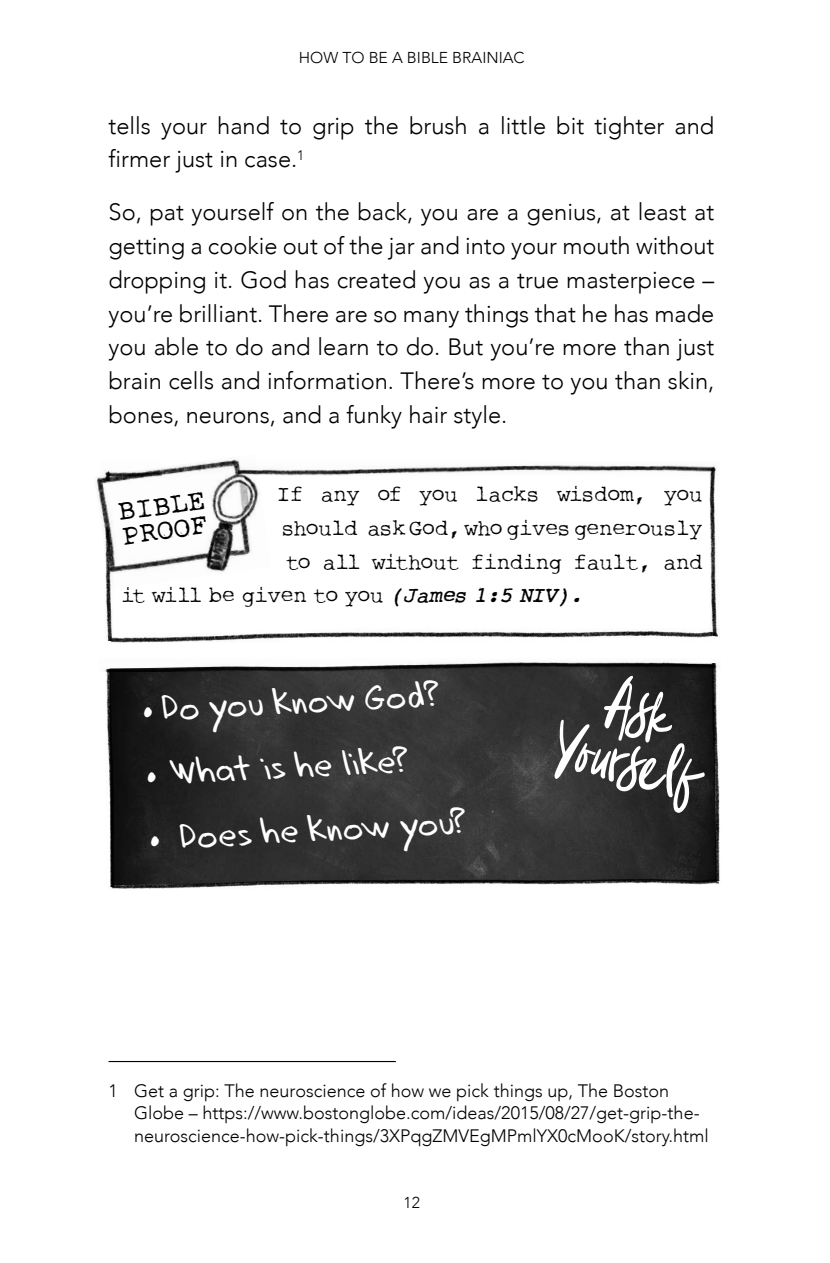
<style>
.page{position:relative;width:830px;height:1263px;background:#fff}
.page>*{position:absolute;margin:0;border:0;box-sizing:border-box;transform-origin:0 0}
._10P_Page_Footer{font:65.92px/54px "Aescudos";color:#fff;text-align:center}
.Ask_Yourself_Bullets{font:36px "Dadhand";color:#fff}
.t1{font:29.25px/24.8px "Rough Typewriter";color:#000}
.CFP_Body_Text_First_Para{font:300 23.62px/33.8px "Avenir";color:#000}
.Bible_Proof{font:22.5px "Rough Typewriter";letter-spacing:-.025em;color:#000}
.CFP_Footnotes{font:300 18px/22.5px "Avenir";color:#000}
.t2{font:300 15.75px "Avenir";color:#000}
.s1{font-weight:700;font-style:italic}
.s2{font-family:"Aescudos"}
</style>
<div class="page">
<hr style="left:108px;top:1061px;width:287px;height:1px;background:#000">
<img style="left:118px;top:672px;width:590px;height:203px">
<img style="left:708px;top:672px;width:12px;height:203px">
<img style="left:106px;top:672px;width:12px;height:203px">
<img style="left:110px;top:875px;width:610px;height:14px">
<img style="left:105px;top:661px;width:614px;height:11px">
<img style="left:709px;top:475px;width:8px;height:153px">
<img style="left:96px;top:459px;width:163px;height:113px">
<img style="left:238px;top:461px;width:479px;height:14px">
<img style="left:103px;top:527px;width:14px;height:101px">
<img style="left:103px;top:479px;width:14px;height:2px">
<img style="left:99px;top:461px;width:63px;height:18px">
<img style="left:107px;top:628px;width:612px;height:15px">
<p class="t2" style="left:299px;top:48px;width:227px">HOW TO BE A BIBLE BRAINIAC</p>
<p class="CFP_Body_Text_First_Para" style="left:108px;top:109px;width:607px">tells your hand to grip the brush a little bit tighter and firmer just in case.<sup>1</sup></p>
<p class="CFP_Body_Text_First_Para" style="left:108px;top:195px;width:607px;text-align:justify">So, pat yourself on the back, you are a genius, at least at getting a cookie out of the jar and into your mouth without dropping it. God has created you as a true masterpiece – you’re brilliant. There are so many things that he has made you able to do and learn to do. But you’re more than just brain cells and information. There’s more to you than skin, bones, neurons, and a funky hair style.</p>
<p class="Bible_Proof" style="left:276px;top:481px;width:427px">If any of you lacks wisdom, you</p>
<p class="Bible_Proof" style="left:281px;top:515px;width:422px">should ask God, who gives generously</p>
<p class="Bible_Proof" style="left:285px;top:549px;width:418px">to all without finding fault, and</p>
<p class="Bible_Proof" style="left:121px;top:582px;width:463px">it will be given to you <span class="s1">(James 1:5 NIV).</span></p>
<p class="t1" style="left:117px;top:501px;width:89px;rotate:-8deg">BIBLE<br>PROOF</p>
<p class="Ask_Yourself_Bullets" style="left:140px;top:687px;width:298px;rotate:-3deg"><span class="s2">•</span> Do you know God?</p>
<p class="Ask_Yourself_Bullets" style="left:144px;top:751px;width:263px;rotate:-3deg"><span class="s2">•</span> What is he like?</p>
<p class="Ask_Yourself_Bullets" style="left:147px;top:816px;width:318px;rotate:-3deg"><span class="s2">•</span> Does he know you?</p>
<p class="_10P_Page_Footer" style="left:570px;top:671px;width:148px;rotate:10deg">Ask<br>Yourself</p>
<p class="CFP_Footnotes" style="left:134px;top:1079px;width:576px;text-indent:-26px">1 Get a grip: The neuroscience of how we pick things up, The Boston<br>Globe – https://www.bostonglobe.com/ideas/2015/08/27/get-grip-the&shy;neuroscience-how-pick-things/3XPqgZMVEgMPmlYX0cMooK/story.html</p>
<p class="t2" style="left:403px;top:1193px;width:18px">12</p>
</div>
